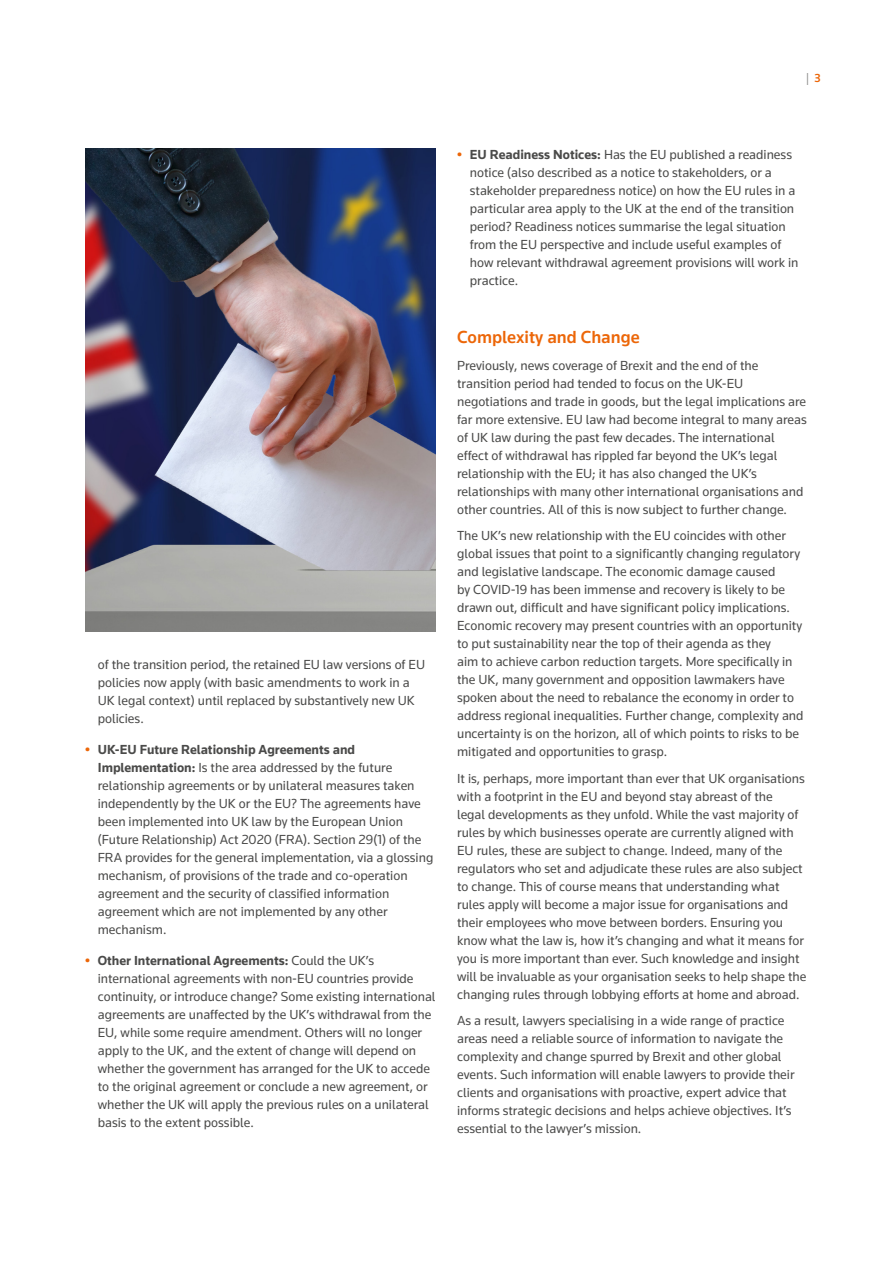
<style>
.page{position:relative;width:893px;height:1263px;background:#fff}
.page>*{position:absolute;margin:0;border:0;box-sizing:border-box;transform-origin:0 0}
.t1{font:500 18px "Knowledge 2017";color:#ec6608}
.t2{font:13.5px/18px "Knowledge 2017";color:#4a4a49}
.t3{font:12px "Knowledge 2017";color:#8e8e8d}
.s1{font-weight:500;color:#ec6608}
.s2{font-weight:700;color:#ec6608}
.s3{font-weight:700}
</style>
<div class="page">
<img style="left:85px;top:149px;width:351px;height:482px">
<p class="t3" style="left:806px;top:70px;width:16px">| <span class="s1">3</span></p>
<p class="t2" style="left:98px;top:656px;width:329px">of the transition period, the retained EU law versions of EU policies now apply (with basic amendments to work in a UK legal context) until replaced by substantively new UK policies.</p>
<p class="t2" style="left:98px;top:740px;width:337px;text-indent:-13px"><span class="s2">•</span> <span class="s3">UK-EU Future Relationship Agreements and Implementation:</span> Is the area addressed by the future relationship agreements or by unilateral measures taken independently by the UK or the EU? The agreements have been implemented into UK law by the European Union (Future Relationship) Act 2020 (FRA). Section 29(1) of the FRA provides for the general implementation, via a glossing mechanism, of provisions of the trade and co-operation agreement and the security of classified information agreement which are not implemented by any other mechanism.</p>
<p class="t2" style="left:98px;top:951px;width:339px;text-indent:-13px"><span class="s2">•</span> <span class="s3">Other International Agreements:</span> Could the UK’s international agreements with non-EU countries provide continuity, or introduce change? Some existing international agreements are unaffected by the UK’s withdrawal from the EU, while some require amendment. Others will no longer apply to the UK, and the extent of change will depend on whether the government has arranged for the UK to accede to the original agreement or conclude a new agreement, or whether the UK will apply the previous rules on a unilateral basis to the extent possible.</p>
<p class="t2" style="left:470px;top:146px;width:330px;text-indent:-13px"><span class="s2">•</span> <span class="s3">EU Readiness Notices:</span> Has the EU published a readiness notice (also described as a notice to stakeholders, or a stakeholder preparedness notice) on how the EU rules in a particular area apply to the UK at the end of the transition period? Readiness notices summarise the legal situation from the EU perspective and include useful examples of how relevant withdrawal agreement provisions will work in practice.</p>
<h1 class="t1" style="left:457px;top:326px;width:184px">Complexity and Change</h1>
<p class="t2" style="left:457px;top:356px;width:351px">Previously, news coverage of Brexit and the end of the transition period had tended to focus on the UK-EU negotiations and trade in goods, but the legal implications are far more extensive. EU law had become integral to many areas of UK law during the past few decades. The international effect of withdrawal has rippled far beyond the UK’s legal relationship with the EU; it has also changed the UK’s relationships with many other international organisations and other countries. All of this is now subject to further change.</p>
<p class="t2" style="left:457px;top:527px;width:348px">The UK’s new relationship with the EU coincides with other global issues that point to a significantly changing regulatory and legislative landscape. The economic damage caused<br>by COVID-19 has been immense and recovery is likely to be drawn out, difficult and have significant policy implications.<br>Economic recovery may present countries with an opportunity to put sustainability near the top of their agenda as they<br>aim to achieve carbon reduction targets. More specifically in the UK, many government and opposition lawmakers have spoken about the need to rebalance the economy in order to address regional inequalities. Further change, complexity and uncertainty is on the horizon, all of which points to risks to be mitigated and opportunities to grasp.</p>
<p class="t2" style="left:457px;top:769px;width:351px">It is, perhaps, more important than ever that UK organisations with a footprint in the EU and beyond stay abreast of the<br>legal developments as they unfold. While the vast majority of rules by which businesses operate are currently aligned with EU rules, these are subject to change. Indeed, many of the regulators who set and adjudicate these rules are also subject to change. This of course means that understanding what rules apply will become a major issue for organisations and their employees who move between borders. Ensuring you know what the law is, how it’s changing and what it means for you is more important than ever. Such knowledge and insight will be invaluable as your organisation seeks to help shape the changing rules through lobbying efforts at home and abroad.</p>
<p class="t2" style="left:457px;top:1011px;width:339px">As a result, lawyers specialising in a wide range of practice areas need a reliable source of information to navigate the complexity and change spurred by Brexit and other global events. Such information will enable lawyers to provide their clients and organisations with proactive, expert advice that informs strategic decisions and helps achieve objectives. It’s essential to the lawyer’s mission.</p>
</div>
